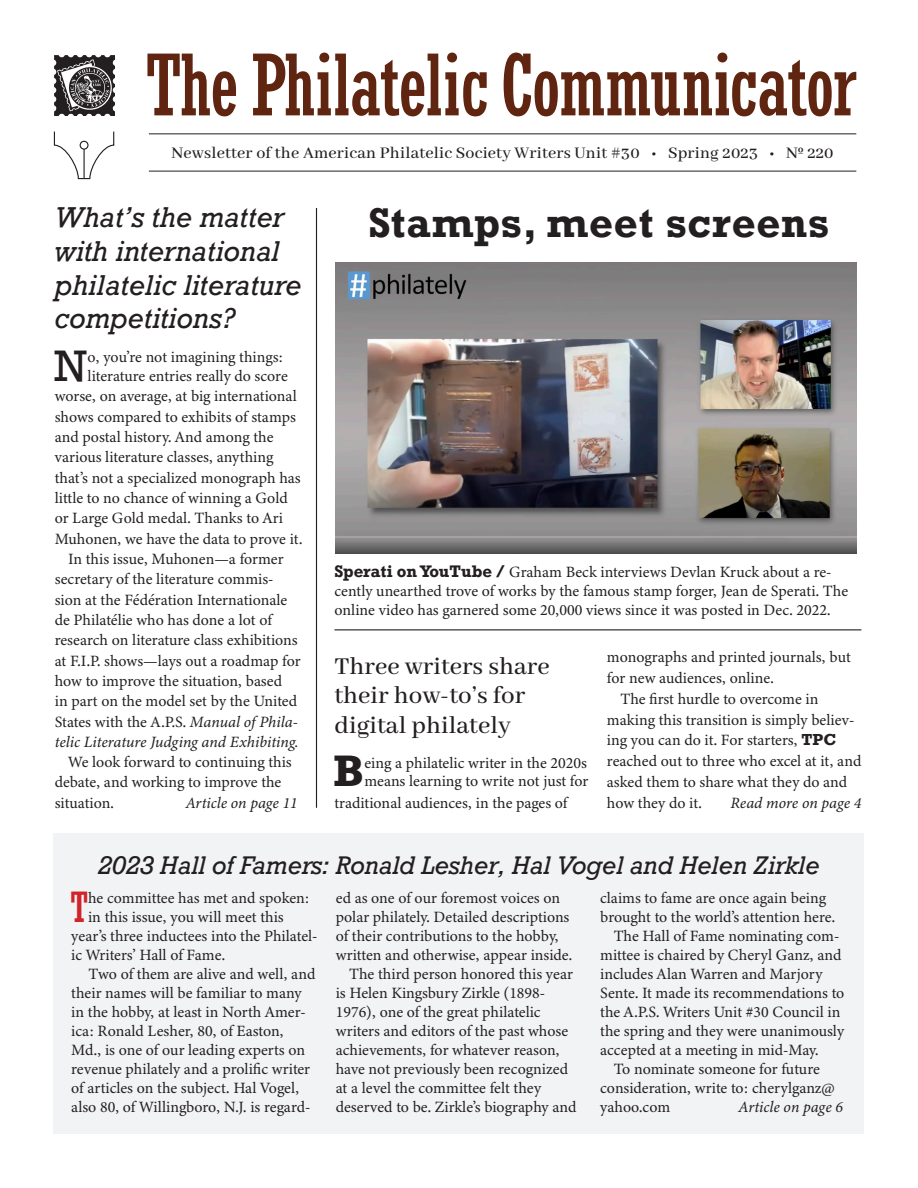
<style>
.page{position:relative;width:918px;height:1188px;background:#fff}
.page>*{position:absolute;margin:0;border:0;box-sizing:border-box;transform-origin:0 0}
.t1{font:700 41.4px "Rockwell";color:#231f20}
.t2{font:condensed 41.4px "Rockwell Nova";color:#d1232a}
.t3{font:41.4px "Rockwell";color:#231f20}
.Heading_1{font:700 39px "Rockwell";letter-spacing:.025em;color:#231f20}
.Heading_2{font:italic 27px/33.8px "Rockwell";color:#231f20}
.t4{font:500 27px/29.4px "Abhaya Libre";color:#231f20}
.Heading_4{font:italic 24px "Rockwell";letter-spacing:-.005em;color:#231f20}
.Dateline{font:500 18px "Abhaya Libre";letter-spacing:.01em;color:#231f20}
.t5{font:15.75px/19px "Minion Variable Concept";color:#231f20}
.Jump_to{font:italic 15.75px "Minion Variable Concept";color:#231f20}
.s1{font-style:italic}
.s2{font-family:"Rockwell";font-weight:700}
.s3{font-family:"Rockwell";font-weight:700;font-size:15px}
</style>
<div class="page">
<div style="left:54px;top:834px;width:810px;height:300px;background:#f2f3f4"></div>
<hr style="left:149px;top:133px;width:707px;height:1px;background:#231f20">
<hr style="left:149px;top:171px;width:707px;height:1px;background:#231f20">
<img style="left:54px;top:56px;width:60px;height:60px">
<svg style="left:54px;top:132px;width:60px;height:47px"></svg>
<hr style="left:84px;top:149px;width:1px;height:30px;background:#231f20">
<svg style="left:147px;top:54px;width:89px;height:62px"></svg>
<svg style="left:253px;top:53px;width:234px;height:63px"></svg>
<svg style="left:504px;top:53px;width:352px;height:63px"></svg>
<hr style="left:316px;top:208px;width:1px;height:600px;background:#231f20">
<img style="left:336px;top:262px;width:520px;height:292px">
<hr style="left:334px;top:629px;width:527px;height:1px;background:#231f20">
<p class="Dateline" style="left:172px;top:143px;width:664px">Newsletter of the American Philatelic Society Writers Unit #30 • Spring 2023 • Nº 220</p>
<p class="Heading_2" style="left:55px;top:201px;width:248px">What’s the matter with international philatelic literature competitions?</p>
<p class="t3" style="left:54px;top:340px;width:35px">N</p>
<p class="t5" style="left:88px;top:348px;width:202px">o, you’re not imagining things: literature entries really do score</p>
<p class="t5" style="left:55px;top:386px;width:249px;line-height:20.2px">worse, on average, at big international shows compared to exhibits of stamps and postal history. And among the various literature classes, anything that’s not a specialized monograph has little to no chance of winning a Gold or Large Gold medal. Thanks to Ari Muhonen, we have the data to prove it.</p>
<p class="t5" style="left:55px;top:549px;width:247px;line-height:20.2px;text-indent:14px">In this issue, Muhonen—a former secretary of the literature commis&shy;sion at the Fédération Internationale de Philatélie who has done a lot of research on literature class exhibitions at F.I.P. shows—lays out a roadmap for how to improve the situation, based<br>in part on the model set by the United States with the A.P.S. <span class="s1">Manual of Phila&shy;telic Literature Judging and Exhibiting.</span></p>
<p class="t5" style="left:55px;top:752px;width:239px;line-height:20.2px;text-indent:14px">We look forward to continuing this debate, and working to improve the situation.</p>
<p class="Jump_to" style="left:186px;top:792px;width:113px">Article on page 11</p>
<p class="Heading_1" style="left:368px;top:198px;width:462px">Stamps, meet screens</p>
<p class="t5" style="left:334px;top:563px;width:515px"><span class="s2">Sperati on YouTube /</span> Graham Beck interviews Devlan Kruck about a re&shy;cently unearthed trove of works by the famous stamp forger, Jean de Sperati. The online video has garnered some 20,000 views since it was posted in Dec. 2022.</p>
<p class="t4" style="left:334px;top:652px;width:217px">Three writers share their how-to’s for digital philately</p>
<p class="t1" style="left:333px;top:745px;width:33px">B</p>
<p class="t5" style="left:364px;top:753px;width:225px">eing a philatelic writer in the 2020s means learning to write not just for</p>
<p class="t5" style="left:334px;top:793px;width:235px">traditional audiences, in the pages of</p>
<p class="t5" style="left:607px;top:647px;width:245px;line-height:20.7px">monographs and printed journals, but for new audiences, online.</p>
<p class="t5" style="left:607px;top:688px;width:256px;line-height:20.7px;text-indent:14px">The first hurdle to overcome in making this transition is simply believ&shy;ing you can do it. For starters, <span class="s3">TPC </span>reached out to three who excel at it, and asked them to share what they do and how they do it.</p>
<p class="Jump_to" style="left:730px;top:792px;width:132px">Read more on page 4</p>
<p class="Heading_4" style="left:98px;top:850px;width:723px">2023 Hall of Famers: Ronald Lesher, Hal Vogel and Helen Zirkle</p>
<p class="t2" style="left:70px;top:884px;width:19px">T</p>
<p class="t5" style="left:88px;top:889px;width:223px">he committee has met and spoken:</p>
<p class="t5" style="left:88px;top:907px;width:197px">in this issue, you will meet this</p>
<p class="t5" style="left:71px;top:926px;width:248px">year’s three inductees into the Philatel-</p>
<p class="t5" style="left:71px;top:946px;width:155px">ic Writers’ Hall of Fame.</p>
<p class="t5" style="left:71px;top:965px;width:246px;text-indent:17px">Two of them are alive and well, and their names will be familiar to many in the hobby, at least in North Amer&shy;ica: Ronald Lesher, 80, of Easton, Md., is one of our leading experts on revenue philately and a prolific writer of articles on the subject. Hal Vogel, also 80, of Willingboro, N.J. is regard-</p>
<p class="t5" style="left:336px;top:889px;width:238px">ed as one of our foremost voices on polar philately. Detailed descriptions of their contributions to the hobby, written and otherwise, appear inside.</p>
<p class="t5" style="left:336px;top:965px;width:242px;text-indent:14px">The third person honored this year is Helen Kingsbury Zirkle (1898- 1976), one of the great philatelic writers and editors of the past whose achievements, for whatever reason, have not previously been recognized at a level the committee felt they deserved to be. Zirkle’s biography and</p>
<p class="t5" style="left:600px;top:889px;width:236px">claims to fame are once again being brought to the world’s attention here.</p>
<p class="t5" style="left:600px;top:927px;width:246px;text-indent:14px">The Hall of Fame nominating com&shy;mittee is chaired by Cheryl Ganz, and includes Alan Warren and Marjory Sente. It made its recommendations to the A.P.S. Writers Unit #30 Council in the spring and they were unanimously accepted at a meeting in mid-May.</p>
<p class="t5" style="left:600px;top:1060px;width:236px;text-indent:14px">To nominate someone for future consideration, write to: cherylganz@ yahoo.com</p>
<p class="Jump_to" style="left:739px;top:1096px;width:106px">Article on page 6</p>
</div>
